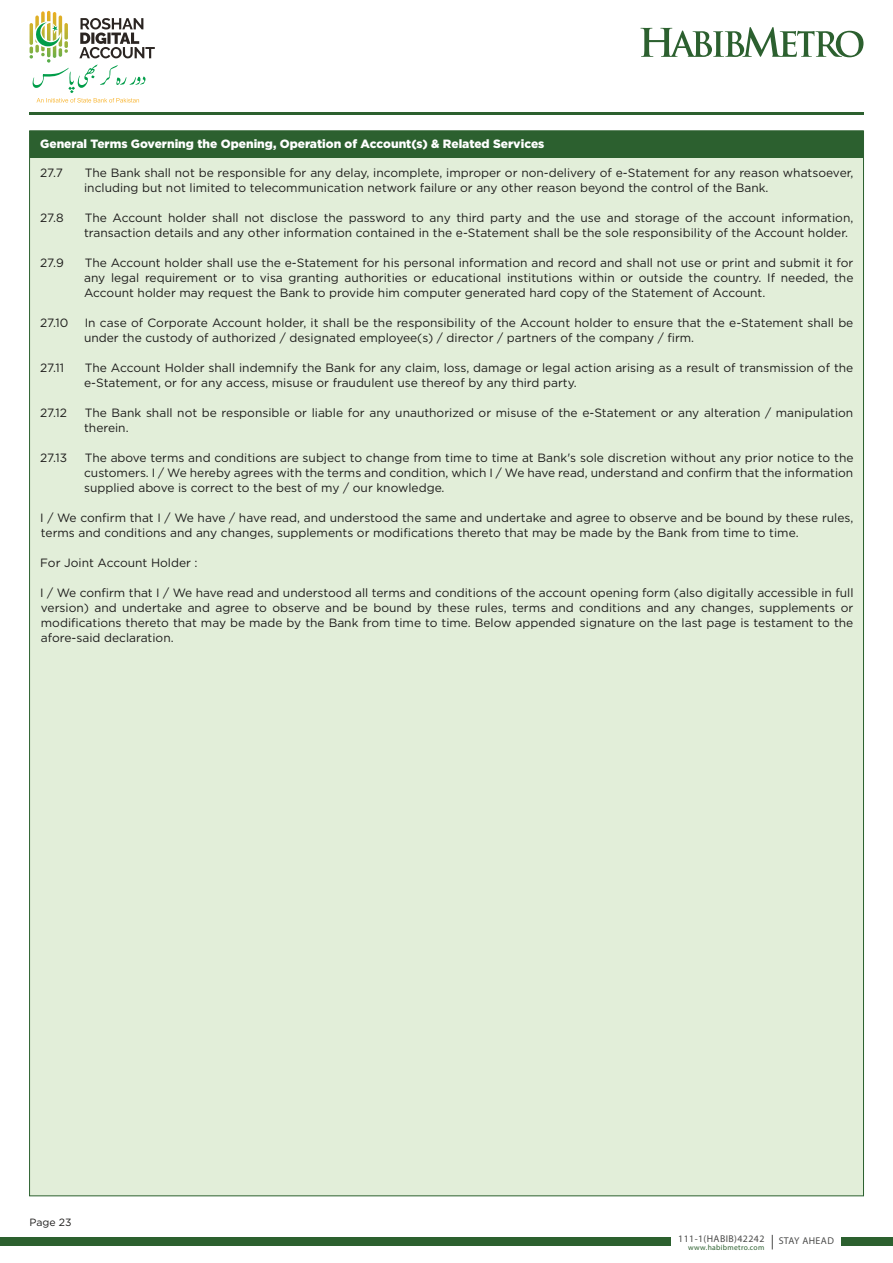
<style>
.page{position:relative;width:893px;height:1263px;background:#fff}
.page>*{position:absolute;margin:0;border:0;box-sizing:border-box;transform-origin:0 0}
.t1{font:12px/15px "Gotham";color:#1d1c1b}
.t2{font:900 12px "Gotham";color:#fff}
.t3{font:10.5px "Gotham";color:#1d1c1b}
.t4{font:9.9px "Myriad Pro";letter-spacing:.04em;color:#4b4b4a}
.t5{font:7.65px "Myriad Pro";letter-spacing:.04em;color:#2c602f}
</style>
<div class="page">
<svg style="left:640px;top:27px;width:223px;height:30px"></svg>
<div style="left:0;top:1237px;width:671px;height:9px;background:#2c602f"></div>
<div style="left:841px;top:1237px;width:52px;height:9px;background:#2c602f"></div>
<svg style="left:772px;top:1235px;width:1px;height:14px"></svg>
<div style="left:30px;top:131px;width:833px;height:1065px;background:#e2eed9"></div>
<div style="left:30px;top:131px;width:833px;height:26px;background:#2c602f"></div>
<hr style="left:29px;top:112px;width:834px;height:3px;background:#2c602f">
<svg style="left:30px;top:11px;width:125px;height:92px"></svg>
<p class="t2" style="left:40px;top:136px;width:506px">General Terms Governing the Opening, Operation of Account(s) &amp; Related Services</p>
<p class="t1" style="left:40px;top:165px;width:24px">27.7</p>
<p class="t1" style="left:84px;top:165px;width:771px">The Bank shall not be responsible for any delay, incomplete, improper or non-delivery of e-Statement for any reason whatsoever, including but not limited to telecommunication network failure or any other reason beyond the control of the Bank.</p>
<p class="t1" style="left:40px;top:210px;width:25px">27.8</p>
<p class="t1" style="left:84px;top:210px;width:771px">The Account holder shall not disclose the password to any third party and the use and storage of the account information, transaction details and any other information contained in the e-Statement shall be the sole responsibility of the Account holder.</p>
<p class="t1" style="left:40px;top:255px;width:25px">27.9</p>
<p class="t1" style="left:84px;top:255px;width:771px;text-align:justify">The Account holder shall use the e-Statement for his personal information and record and shall not use or print and submit it for any legal requirement or to visa granting authorities or educational institutions within or outside the country. If needed, the Account holder may request the Bank to provide him computer generated hard copy of the Statement of Account.</p>
<p class="t1" style="left:40px;top:315px;width:30px">27.10</p>
<p class="t1" style="left:84px;top:315px;width:771px">In case of Corporate Account holder, it shall be the responsibility of the Account holder to ensure that the e-Statement shall be under the custody of authorized / designated employee(s) / director / partners of the company / firm.</p>
<p class="t1" style="left:40px;top:360px;width:25px">27.11</p>
<p class="t1" style="left:84px;top:360px;width:771px">The Account Holder shall indemnify the Bank for any claim, loss, damage or legal action arising as a result of transmission of the e-Statement, or for any access, misuse or fraudulent use thereof by any third party.</p>
<p class="t1" style="left:40px;top:405px;width:28px">27.12</p>
<p class="t1" style="left:84px;top:405px;width:771px">The Bank shall not be responsible or liable for any unauthorized or misuse of the e-Statement or any alteration / manipulation therein.</p>
<p class="t1" style="left:40px;top:450px;width:28px">27.13</p>
<p class="t1" style="left:84px;top:450px;width:771px;text-align:justify">The above terms and conditions are subject to change from time to time at Bank's sole discretion without any prior notice to the customers. I / We hereby agrees with the terms and condition, which I / We have read, understand and confirm that the information supplied above is correct to the best of my / our knowledge.</p>
<p class="t1" style="left:40px;top:510px;width:815px">I / We confirm that I / We have / have read, and understood the same and undertake and agree to observe and be bound by these rules, terms and conditions and any changes, supplements or modifications thereto that may be made by the Bank from time to time.</p>
<p class="t1" style="left:40px;top:555px;width:159px">For Joint Account Holder :</p>
<p class="t1" style="left:40px;top:585px;width:815px;text-align:justify">I / We confirm that I / We have read and understood all terms and conditions of the account opening form (also digitally accessible in full version) and undertake and agree to observe and be bound by these rules, terms and conditions and any changes, supplements or modifications thereto that may be made by the Bank from time to time. Below appended signature on the last page is testament to the afore-said declaration.</p>
<p class="t3" style="left:30px;top:1215px;width:44px">Page 23</p>
<p class="t4" style="left:678px;top:1232px;width:88px">111-1(HABIB)42242</p>
<p class="t5" style="left:688px;top:1242px;width:78px">www.habibmetro.com</p>
<p class="t4" style="left:779px;top:1235px;width:57px">STAY AHEAD</p>
</div>
